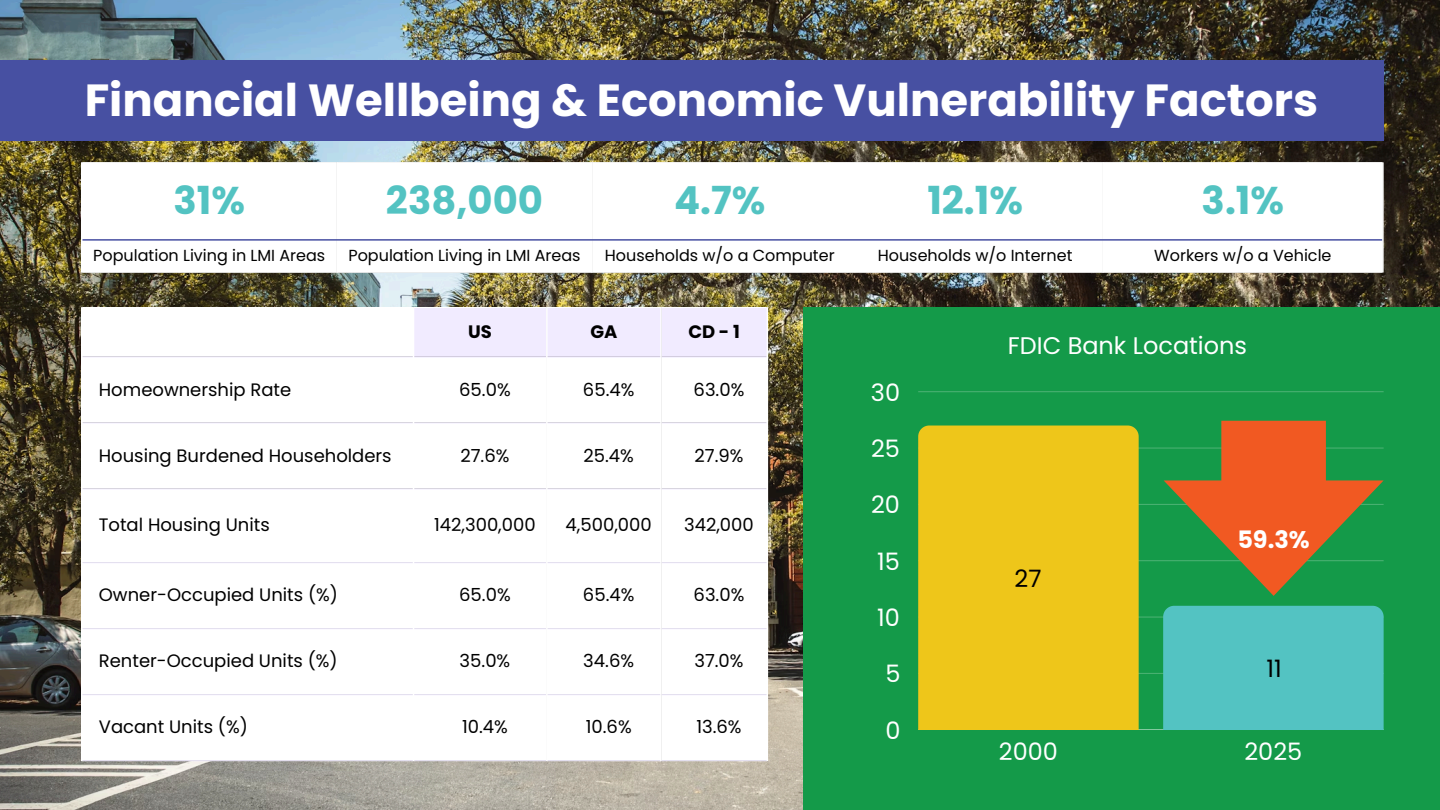
<style>
.page{position:relative;width:1440px;height:810px;background:#fff}
.page>*{position:absolute;margin:0;border:0;box-sizing:border-box;transform-origin:0 0}
.t1{font:700 45px "Poppins";color:#fff}
.t2{font:700 38.6px "Poppins";color:#53c3c2}
.t3{font:24px "Poppins";color:#fff}
.t4{font:700 24px "Poppins";color:#fff}
.t5{font:24px "Poppins";color:#000}
.t6{font:18px "Poppins";color:#000}
.t7{font:700 18px "Poppins";color:#000}
.t8{font:16px "Poppins";color:#000}
</style>
<div class="page">
<img style="left:0;top:0;width:1440px;height:810px">
<div style="left:804px;top:307px;width:636px;height:503px;background:#149a49"></div>
<svg style="left:82px;top:163px;width:1300px;height:109px"></svg>
<hr style="left:82px;top:162px;width:1300px;height:1px;background:#fff">
<hr style="left:82px;top:272px;width:1300px;height:1px;background:#fff">
<hr style="left:81px;top:162px;width:1px;height:110px;background:#fff">
<hr style="left:336px;top:162px;width:2px;height:110px;background:#fff">
<hr style="left:591px;top:162px;width:2px;height:110px;background:#fff">
<hr style="left:847px;top:162px;width:1px;height:110px;background:#fff">
<hr style="left:1102px;top:162px;width:2px;height:110px;background:#fff">
<hr style="left:1382px;top:162px;width:2px;height:110px;background:#fff">
<hr style="left:82px;top:239px;width:1300px;height:2px;background:#4750a2">
<svg style="left:82px;top:308px;width:685px;height:452px"></svg>
<div style="left:414px;top:308px;width:353px;height:49px;background:#f1ebff"></div>
<hr style="left:82px;top:307px;width:685px;height:1px;background:#fff">
<hr style="left:82px;top:357px;width:685px;height:1px;background:#f1ebff">
<hr style="left:82px;top:423px;width:685px;height:1px;background:#f1ebff">
<hr style="left:82px;top:489px;width:685px;height:1px;background:#f1ebff">
<hr style="left:82px;top:562px;width:685px;height:1px;background:#f1ebff">
<hr style="left:82px;top:628px;width:685px;height:1px;background:#f1ebff">
<hr style="left:82px;top:694px;width:685px;height:1px;background:#f1ebff">
<hr style="left:82px;top:760px;width:685px;height:1px;background:#f1ebff">
<hr style="left:81px;top:307px;width:1px;height:454px;background:#fff">
<hr style="left:413px;top:307px;width:1px;height:454px;background:#fff">
<hr style="left:546px;top:307px;width:2px;height:454px;background:#fff">
<hr style="left:660px;top:307px;width:2px;height:454px;background:#fff">
<hr style="left:767px;top:307px;width:1px;height:454px;background:#fff">
<hr style="left:918px;top:729px;width:466px;height:1px;background:#82c99e">
<hr style="left:918px;top:673px;width:466px;height:1px;background:#47b070">
<hr style="left:918px;top:617px;width:466px;height:1px;background:#34a761">
<hr style="left:918px;top:560px;width:466px;height:1px;background:#42ad6c">
<hr style="left:918px;top:504px;width:466px;height:1px;background:#47b070">
<hr style="left:918px;top:448px;width:466px;height:1px;background:#34a761">
<hr style="left:918px;top:392px;width:466px;height:1px;background:#209f52">
<div style="left:918px;top:426px;width:221px;height:304px;background:#eec61a"></div>
<div style="left:1163px;top:606px;width:221px;height:124px;background:#53c3c2"></div>
<div style="left:0;top:60px;width:1384px;height:81px;background:#4750a2"></div>
<svg style="left:1164px;top:421px;width:220px;height:175px"></svg>
<p class="t1" style="left:85px;top:69px;width:1235px">Financial Wellbeing &amp; Economic Vulnerability Factors</p>
<p class="t2" style="left:174px;top:173px;width:73px">31%</p>
<p class="t2" style="left:386px;top:173px;width:159px">238,000</p>
<p class="t2" style="left:674px;top:173px;width:93px">4.7%</p>
<p class="t2" style="left:927px;top:173px;width:97px">12.1%</p>
<p class="t2" style="left:1202px;top:173px;width:84px">3.1%</p>
<p class="t8" style="left:93px;top:244px;width:234px">Population Living in LMI Areas</p>
<p class="t8" style="left:348px;top:244px;width:234px">Population Living in LMI Areas</p>
<p class="t8" style="left:605px;top:244px;width:231px">Households w/o a Computer</p>
<p class="t8" style="left:878px;top:244px;width:196px">Households w/o Internet</p>
<p class="t8" style="left:1154px;top:244px;width:179px">Workers w/o a Vehicle</p>
<p class="t7" style="left:468px;top:319px;width:25px">US</p>
<p class="t7" style="left:590px;top:319px;width:28px">GA</p>
<p class="t7" style="left:688px;top:319px;width:53px">CD-1</p>
<p class="t6" style="left:99px;top:377px;width:194px">Homeownership Rate</p>
<p class="t6" style="left:459px;top:377px;width:53px">65.0%</p>
<p class="t6" style="left:583px;top:377px;width:53px">65.4%</p>
<p class="t6" style="left:694px;top:377px;width:52px">63.0%</p>
<p class="t6" style="left:99px;top:443px;width:294px">Housing Burdened Householders</p>
<p class="t6" style="left:460px;top:443px;width:51px">27.6%</p>
<p class="t6" style="left:584px;top:443px;width:52px">25.4%</p>
<p class="t6" style="left:695px;top:443px;width:50px">27.9%</p>
<p class="t6" style="left:99px;top:513px;width:172px">Total Housing Units</p>
<p class="t6" style="left:434px;top:513px;width:103px">142,300,000</p>
<p class="t6" style="left:566px;top:513px;width:88px">4,500,000</p>
<p class="t6" style="left:684px;top:513px;width:71px">342,000</p>
<p class="t6" style="left:99px;top:583px;width:241px">Owner-Occupied Units (%)</p>
<p class="t6" style="left:459px;top:583px;width:53px">65.0%</p>
<p class="t6" style="left:583px;top:583px;width:53px">65.4%</p>
<p class="t6" style="left:694px;top:583px;width:52px">63.0%</p>
<p class="t6" style="left:99px;top:649px;width:240px">Renter-Occupied Units (%)</p>
<p class="t6" style="left:460px;top:649px;width:52px">35.0%</p>
<p class="t6" style="left:583px;top:649px;width:52px">34.6%</p>
<p class="t6" style="left:694px;top:649px;width:51px">37.0%</p>
<p class="t6" style="left:99px;top:715px;width:151px">Vacant Units (%)</p>
<p class="t6" style="left:462px;top:715px;width:47px">10.4%</p>
<p class="t6" style="left:586px;top:715px;width:47px">10.6%</p>
<p class="t6" style="left:696px;top:715px;width:47px">13.6%</p>
<h3 class="t3" style="left:871px;top:376px;width:31px">30</h3>
<h3 class="t3" style="left:871px;top:432px;width:30px">25</h3>
<h3 class="t3" style="left:871px;top:488px;width:30px">20</h3>
<h3 class="t3" style="left:877px;top:545px;width:24px">15</h3>
<h3 class="t3" style="left:877px;top:601px;width:24px">10</h3>
<h3 class="t3" style="left:886px;top:657px;width:17px">5</h3>
<h3 class="t3" style="left:886px;top:714px;width:17px">0</h3>
<p class="t3" style="left:1008px;top:329px;width:241px">FDIC Bank Locations</p>
<h3 class="t5" style="left:1015px;top:561px;width:28px">27</h3>
<p class="t4" style="left:1237px;top:523px;width:74px">59.3%</p>
<h3 class="t5" style="left:1266px;top:652px;width:17px">11</h3>
<h3 class="t3" style="left:999px;top:735px;width:61px">2000</h3>
<h3 class="t3" style="left:1245px;top:735px;width:59px">2025</h3>
</div>
